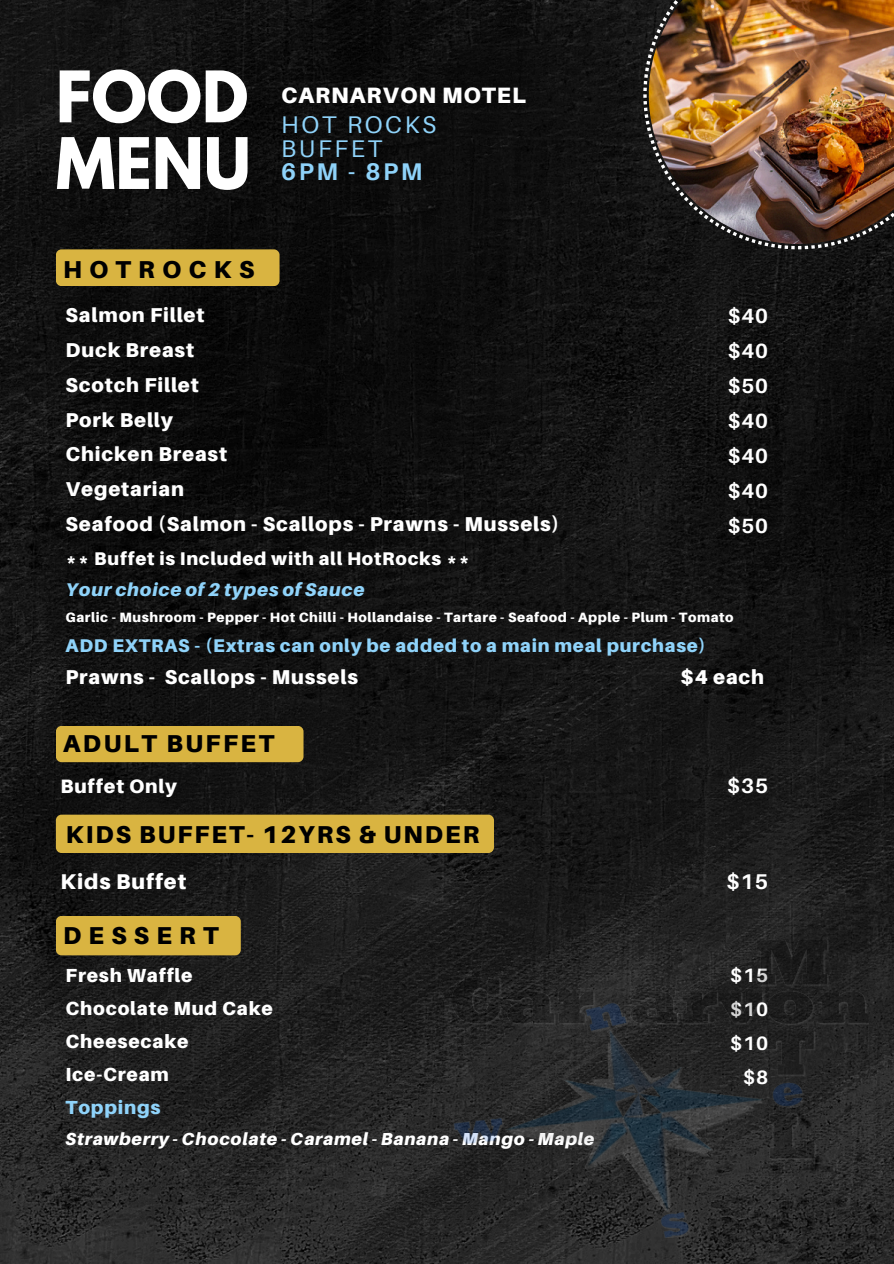
<style>
.page{position:relative;width:894px;height:1264px;background:#fff}
.page>*{position:absolute;margin:0;border:0;box-sizing:border-box;transform-origin:0 0}
.t1{font:700 62.85px/66.6px "League Spartan";color:#fff}
.t2{font:900 24.45px "Aileron";letter-spacing:.08em;color:#000}
.t3{font:900 24.45px "Aileron";letter-spacing:.295em;color:#000}
.t4{font:900 24.45px "Aileron";letter-spacing:.1em;color:#000}
.t5{font:24.15px/23.7px "Aileron";letter-spacing:.11em;color:#8fd3fa}
.t6{font:900 22.2px "Aileron";letter-spacing:.04em;color:#fff}
.t7{font:900 21.3px "Aileron";letter-spacing:.04em;color:#fff}
.t8{font:700 21.3px "Aileron";color:#fff}
.t9{font:700 20.85px "Aileron";color:#fff}
.t10{font:700 20.55px/35px "Aileron";letter-spacing:.04em;color:#fff;text-align:justify}
.t11{font:900 20.1px "Aileron";letter-spacing:.04em;color:#fff}
.t12{font:700 19.35px/33.8px "Aileron";color:#fff;text-align:right}
.t13{font:900 19.35px "Aileron";letter-spacing:.04em;color:#fff}
.t14{font:900 18.9px/33px "Aileron";letter-spacing:.04em;color:#fff}
.t15{font:900 18.3px "Aileron";letter-spacing:.04em;color:#8fd3fa}
.t16{font:900 18.3px "Aileron";letter-spacing:.04em;color:#fff}
.t17{font:italic 900 18.3px "Aileron";letter-spacing:.04em;color:#8fd3fa}
.t18{font:italic 900 17.4px "Aileron";letter-spacing:.04em;color:#fff}
.t19{font:900 13.5px "Aileron";letter-spacing:.04em;color:#fff}
.s1{font-weight:700}
.s2{color:#8fd3fa}
</style>
<div class="page">
<img style="left:0;top:0;width:893px;height:1263px">
<svg style="left:643px;top:0;width:250px;height:249px;background:#292929"></svg>
<img style="left:648px;top:0;width:245px;height:244px">
<div style="left:56px;top:726px;width:247px;height:36px;background:#d9b441;border-radius:6px"></div>
<div style="left:56px;top:249px;width:223px;height:37px;background:#d9b441;border-radius:6px"></div>
<div style="left:56px;top:915px;width:185px;height:40px;background:#d9b441;border-radius:6px"></div>
<div style="left:56px;top:814px;width:438px;height:39px;background:#d9b441;border-radius:6px"></div>
<img style="left:453px;top:940px;width:415px;height:297px">
<p class="t1" style="left:56px;top:72px;width:196px">FOOD<br>MENU</p>
<h2 class="t3" style="left:63px;top:254px;width:193px">HOTROCKS</h2>
<h2 class="t6" style="left:281px;top:81px;width:246px">CARNARVON MOTEL</h2>
<h3 class="t5" style="left:281px;top:112px;width:157px">HOT ROCKS<br>BUFFET<br><span class="s1">6PM - 8PM</span></h3>
<h4 class="t10" style="left:727px;top:297px;width:42px">$40 $40 $50 $40 $40 $40 $50</h4>
<p class="t11" style="left:66px;top:302px;width:140px">Salmon Fillet</p>
<p class="t11" style="left:66px;top:337px;width:130px">Duck Breast</p>
<p class="t11" style="left:66px;top:372px;width:135px">Scotch Fillet</p>
<p class="t11" style="left:66px;top:407px;width:109px">Pork Belly</p>
<p class="t11" style="left:66px;top:442px;width:163px">Chicken Breast</p>
<p class="t11" style="left:66px;top:477px;width:120px">Vegetarian</p>
<p class="t11" style="left:66px;top:511px;width:495px">Seafood (Salmon - Scallops - Prawns - Mussels)</p>
<p class="t16" style="left:66px;top:547px;width:406px">** Buffet is Included with all HotRocks **</p>
<p class="t17" style="left:66px;top:578px;width:300px">Your choice of 2 types of Sauce</p>
<p class="t19" style="left:66px;top:609px;width:669px">Garlic - Mushroom - Pepper - Hot Chilli - Hollandaise - Tartare - Seafood - Apple - Plum - Tomato</p>
<p class="t15" style="left:66px;top:634px;width:641px">ADD EXTRAS - (Extras can only be added to a main meal purchase)</p>
<p class="t11" style="left:66px;top:664px;width:294px">Prawns - Scallops - Mussels</p>
<p class="t11" style="left:680px;top:664px;width:85px">$4 each</p>
<h2 class="t4" style="left:63px;top:728px;width:212px">ADULT BUFFET</h2>
<h4 class="t13" style="left:60px;top:774px;width:118px">Buffet Only</h4>
<h4 class="t9" style="left:727px;top:773px;width:42px">$35</h4>
<h2 class="t2" style="left:66px;top:819px;width:415px">KIDS BUFFET- 12YRS &amp; UNDER</h2>
<p class="t7" style="left:60px;top:868px;width:127px">Kids Buffet</p>
<h5 class="t8" style="left:726px;top:868px;width:43px">$15</h5>
<h4 class="t3" style="left:63px;top:919px;width:157px">DESSERT</h4>
<h2 class="t14" style="left:66px;top:958px;width:209px">Fresh Waffle<br>Chocolate Mud Cake<br>Cheesecake<br>Ice-Cream<br><span class="s2">Toppings</span></h2>
<h2 class="t18" style="left:66px;top:1127px;width:530px">Strawberry - Chocolate - Caramel - Banana - Mango - Maple</h2>
<h4 class="t12" style="left:730px;top:958px;width:39px">$15 $10 $10 $8</h4>
</div>
